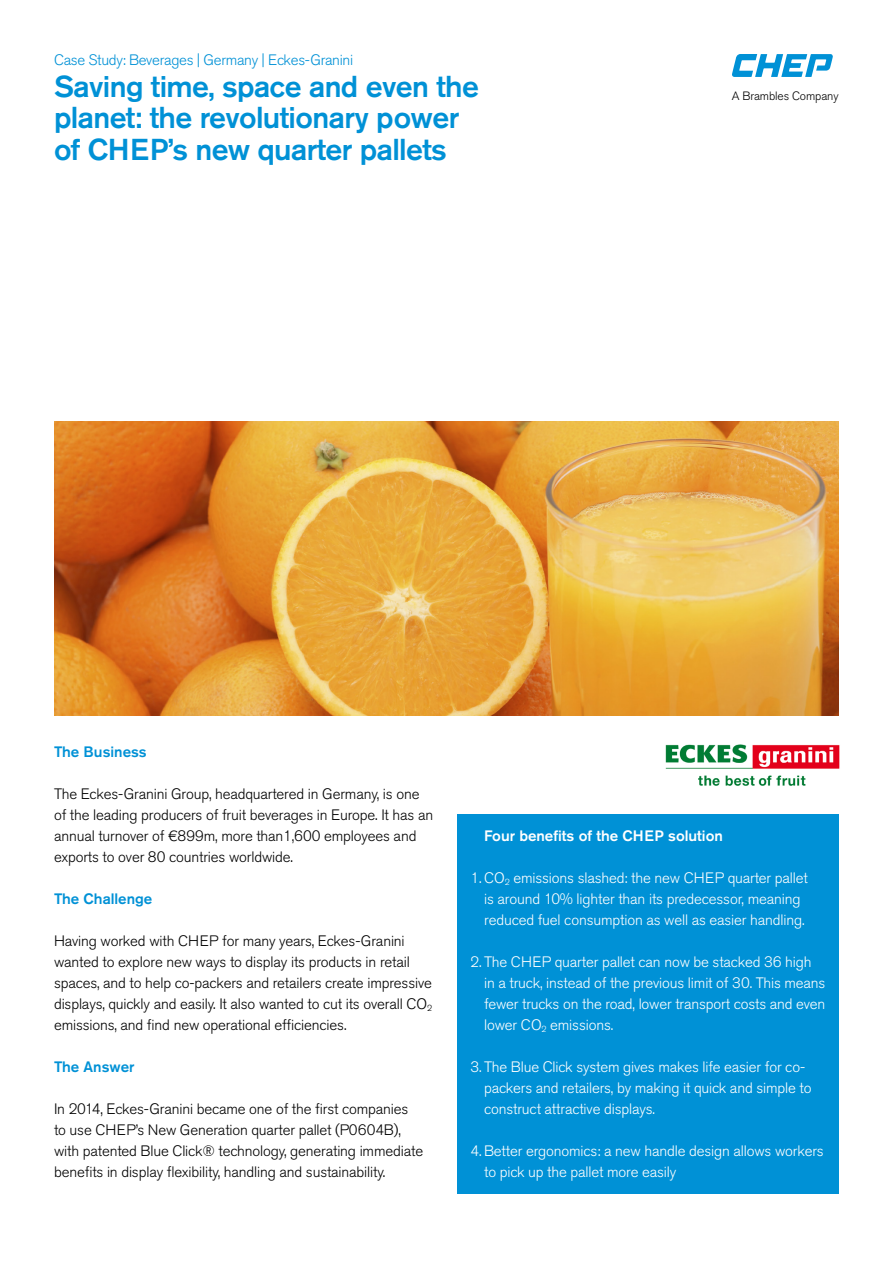
<style>
.page{position:relative;width:893px;height:1263px;background:#fff}
.page>*{position:absolute;margin:0;border:0;box-sizing:border-box;transform-origin:0 0}
.t1{font:500 30px/31.5px "Akzidenz Grotesk Pro";letter-spacing:-.02em;color:#0091d6}
.Body_Copy{font:300 15px/21px "Akzidenz Grotesk Pro";letter-spacing:-.01em;color:#000001}
.Body_Copy-2{font:300 15px/21px "Akzidenz Grotesk Pro";letter-spacing:-.01em;color:#fff}
.t2{font:300 15px "Akzidenz Grotesk Pro";letter-spacing:-.02em;color:#0091d6}
.Subhead{font:500 15px "Akzidenz Grotesk Pro";color:#0091d6}
.Body_Copy-3{font:500 15px "Akzidenz Grotesk Pro";color:#fff}
.t3{font:300 12px "Akzidenz Grotesk Pro";letter-spacing:-.01em;color:#000001}
</style>
<div class="page">
<svg style="left:732px;top:54px;width:101px;height:23px"></svg>
<div style="left:457px;top:814px;width:382px;height:379px;background:#0091d6"></div>
<img style="left:54px;top:421px;width:785px;height:294px">
<img style="left:665px;top:744px;width:175px;height:42px">
<p class="t2" style="left:54px;top:50px;width:301px">Case Study: Beverages | Germany | Eckes-Granini</p>
<p class="t1" style="left:54px;top:70px;width:426px">Saving time, space and even the planet: the revolutionary power of CHEP’s new quarter pallets</p>
<p class="t3" style="left:732px;top:88px;width:108px">A Brambles Company</p>
<p class="Subhead" style="left:54px;top:742px;width:94px">The Business</p>
<p class="Body_Copy" style="left:54px;top:783px;width:381px">The Eckes-Granini Group, headquartered in Germany, is one of the leading producers of fruit beverages in Europe. It has an annual turnover of €899m, more than1,600 employees and exports to over 80 countries worldwide.</p>
<p class="Subhead" style="left:54px;top:889px;width:100px">The Challenge</p>
<p class="Body_Copy" style="left:54px;top:930px;width:380px">Having worked with CHEP for many years, Eckes-Granini wanted to explore new ways to display its products in retail spaces, and to help co-packers and retailers create impressive displays, quickly and easily. It also wanted to cut its overall CO<sub>2 </sub>emissions, and find new operational efficiencies.</p>
<p class="Subhead" style="left:54px;top:1057px;width:82px">The Answer</p>
<p class="Body_Copy" style="left:54px;top:1098px;width:371px">In 2014, Eckes-Granini became one of the first companies to use CHEP’s New Generation quarter pallet (P0604B), with patented Blue Click® technology, generating immediate benefits in display flexibility, handling and sustainability.</p>
<p class="Body_Copy-3" style="left:484px;top:826px;width:240px">Four benefits of the CHEP solution</p>
<p class="Body_Copy-2" style="left:484px;top:867px;width:325px;text-indent:-14px">1. CO<sub>2</sub> emissions slashed: the new CHEP quarter pallet is around 10% lighter than its predecessor, meaning reduced fuel consumption as well as easier handling.</p>
<p class="Body_Copy-2" style="left:484px;top:951px;width:343px;text-indent:-14px">2. The CHEP quarter pallet can now be stacked 36 high in a truck, instead of the previous limit of 30. This means fewer trucks on the road, lower transport costs and even lower CO<sub>2</sub> emissions.</p>
<p class="Body_Copy-2" style="left:484px;top:1056px;width:329px;text-indent:-14px">3. The Blue Click system gives makes life easier for co&shy;packers and retailers, by making it quick and simple to construct attractive displays.</p>
<p class="Body_Copy-2" style="left:484px;top:1140px;width:341px;text-indent:-14px">4. Better ergonomics: a new handle design allows workers to pick up the pallet more easily</p>
</div>
